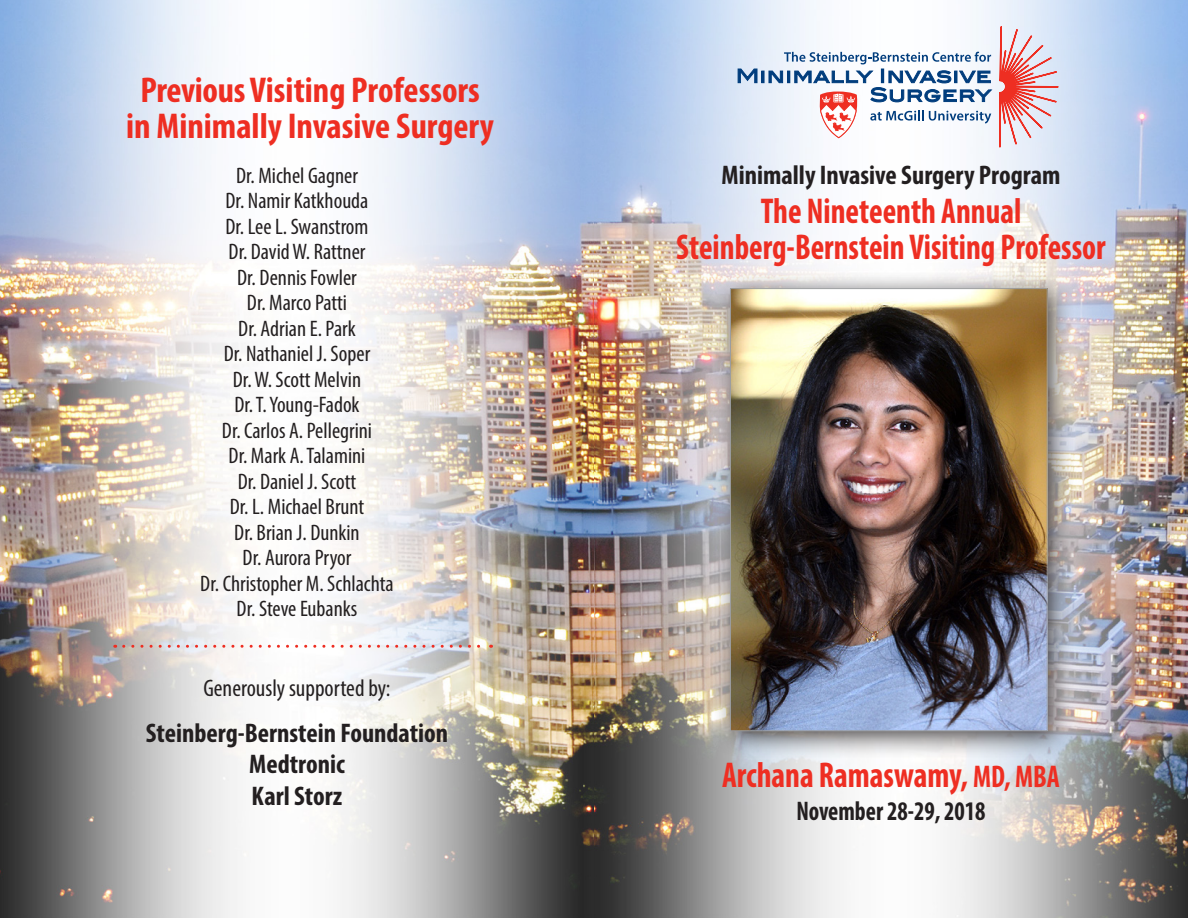
<style>
.page{position:relative;width:1188px;height:918px;background:#fff}
.page>*{position:absolute;margin:0;border:0;box-sizing:border-box;transform-origin:0 0}
.Body_Type{font:700 condensed 36px "Myriad Pro";color:#ee2e22;scale:.9 1}
.SubTitle{font:700 condensed 36px "Myriad Pro";color:#ee2e22}
.SubTitle-2{font:700 condensed 27px "Myriad Pro";color:#231f20}
.Body_Type-2{font:700 condensed 27px "Myriad Pro";color:#231f20}
.Body_Type-3{font:700 condensed 27px "Myriad Pro";color:#231f20;scale:.9 1}
.SubTitle-3{font:condensed 24px "Myriad Pro";color:#231f20}
.SubTitle-4{font:condensed 22.5px "Myriad Pro";color:#231f20}
.s1{font-size:31.5px}
</style>
<div class="page">
<img style="left:0;top:0;width:1188px;height:918px">
<div style="left:713px;top:271px;width:363px;height:488px;background:#231f20;opacity:.82"></div>
<img style="left:732px;top:290px;width:314px;height:439px">
<div style="left:730px;top:288px;width:318px;height:443px;border:1px solid #9b9da0"></div>
<svg style="left:737px;top:26px;width:322px;height:122px"></svg>
<svg style="left:124px;top:645px;width:368px;height:3px"></svg>
<p class="SubTitle" style="left:140px;top:68px;width:341px">Previous Visiting Professors</p>
<p class="SubTitle" style="left:126px;top:104px;width:369px">in Minimally Invasive Surgery</p>
<p class="SubTitle-4" style="left:236px;top:161px;width:123px">Dr. Michel Gagner</p>
<p class="SubTitle-4" style="left:226px;top:187px;width:144px">Dr. Namir Katkhouda</p>
<p class="SubTitle-4" style="left:225px;top:212px;width:145px">Dr. Lee L. Swanstrom</p>
<p class="SubTitle-4" style="left:229px;top:238px;width:138px">Dr. David W. Rattner</p>
<p class="SubTitle-4" style="left:237px;top:263px;width:121px">Dr. Dennis Fowler</p>
<p class="SubTitle-4" style="left:247px;top:289px;width:102px">Dr. Marco Patti</p>
<p class="SubTitle-4" style="left:238px;top:314px;width:119px">Dr. Adrian E. Park</p>
<p class="SubTitle-4" style="left:224px;top:340px;width:148px">Dr. Nathaniel J. Soper</p>
<p class="SubTitle-4" style="left:233px;top:365px;width:130px">Dr. W. Scott Melvin</p>
<p class="SubTitle-4" style="left:234px;top:391px;width:127px">Dr. T. Young-Fadok</p>
<p class="SubTitle-4" style="left:222px;top:416px;width:152px">Dr. Carlos A. Pellegrini</p>
<p class="SubTitle-4" style="left:229px;top:442px;width:138px">Dr. Mark A. Talamini</p>
<p class="SubTitle-4" style="left:238px;top:467px;width:120px">Dr. Daniel J. Scott</p>
<p class="SubTitle-4" style="left:230px;top:493px;width:136px">Dr. L. Michael Brunt</p>
<p class="SubTitle-4" style="left:234px;top:518px;width:127px">Dr. Brian J. Dunkin</p>
<p class="SubTitle-4" style="left:243px;top:544px;width:110px">Dr. Aurora Pryor</p>
<p class="SubTitle-4" style="left:200px;top:569px;width:195px">Dr. Christopher M. Schlachta</p>
<p class="SubTitle-4" style="left:237px;top:595px;width:122px">Dr. Steve Eubanks</p>
<p class="SubTitle-3" style="left:203px;top:673px;width:189px">Generously supported by:</p>
<p class="SubTitle-2" style="left:146px;top:716px;width:304px">Steinberg-Bernstein Foundation</p>
<p class="SubTitle-2" style="left:249px;top:748px;width:97px">Medtronic</p>
<p class="SubTitle-2" style="left:252px;top:779px;width:92px">Karl Storz</p>
<p class="Body_Type-2" style="left:721px;top:158px;width:341px">Minimally Invasive Surgery Program</p>
<p class="Body_Type" style="left:761px;top:188px;width:291px">The Nineteenth Annual</p>
<p class="Body_Type" style="left:676px;top:224px;width:479px">Steinberg-Bernstein Visiting Professor</p>
<p class="Body_Type" style="left:722px;top:752px;width:377px">Archana Ramaswamy, <span class="s1">MD, MBA</span></p>
<p class="Body_Type-3" style="left:796px;top:794px;width:212px">November 28-29, 2018</p>
</div>
